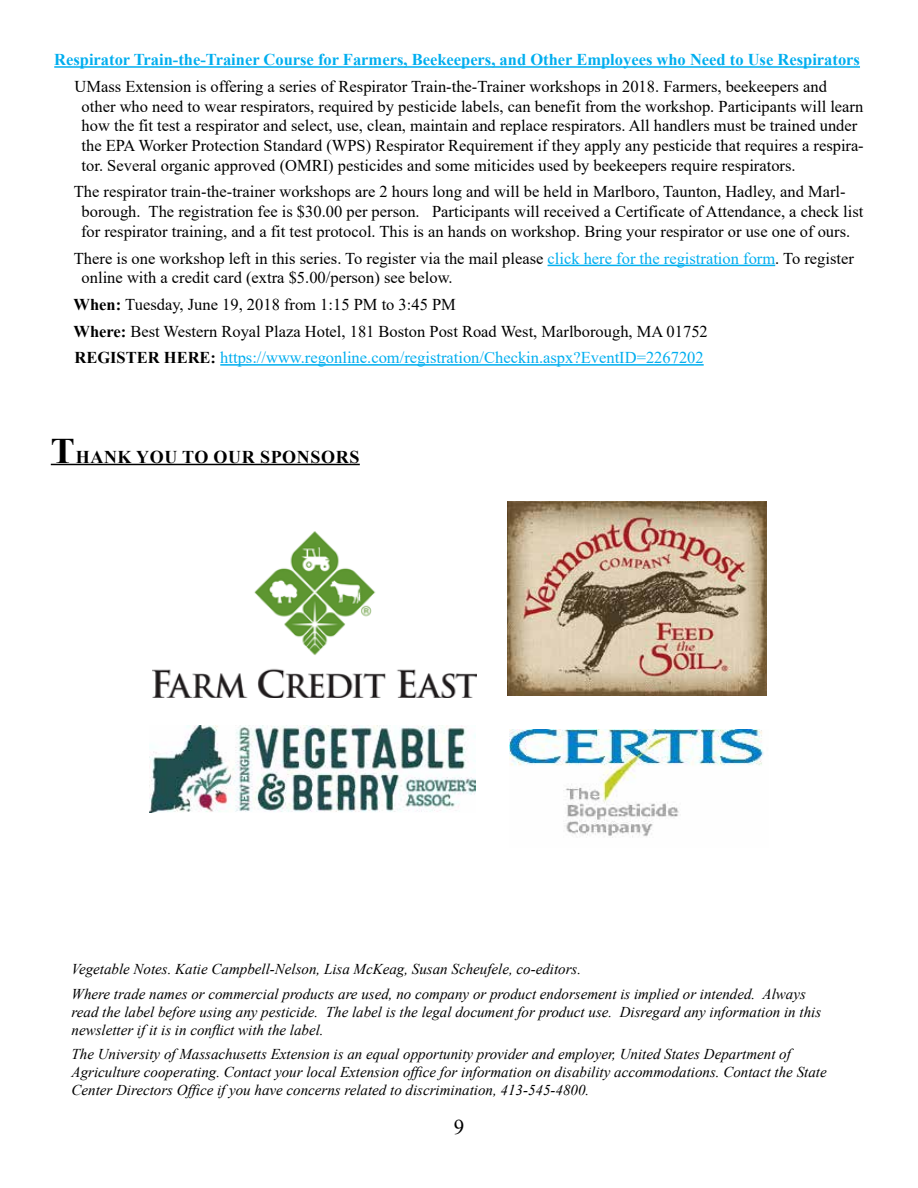
<style>
.page{position:relative;width:918px;height:1188px;background:#fff}
.page>*{position:absolute;margin:0;border:0;box-sizing:border-box;transform-origin:0 0}
.t1{font:21px "Times New Roman";color:#000}
.t2{font:700 18px "Times New Roman";letter-spacing:.035em;color:#000}
.t3{font:16.5px/19.8px "Times New Roman";color:#000}
.t4{font:700 16.5px "Times New Roman";color:#00aeef}
.t5{font:italic 15px/18px "Times New Roman";color:#000}
.s1{color:#00aeef}
.s2{font-weight:700}
.s3{font-size:36px}
</style>
<div class="page">
<hr style="left:54px;top:66px;width:806px;height:2px;background:#00aeef">
<hr style="left:548px;top:265px;width:227px;height:1px;background:#00aeef">
<hr style="left:220px;top:364px;width:484px;height:2px;background:#00aeef">
<hr style="left:51px;top:464px;width:309px;height:1px;background:#000">
<img style="left:507px;top:501px;width:260px;height:195px">
<img style="left:149px;top:726px;width:327px;height:87px">
<img style="left:510px;top:729px;width:254px;height:109px">
<img style="left:152px;top:532px;width:324px;height:165px">
<p class="t4" style="left:54px;top:48px;width:807px">Respirator Train-the-Trainer Course for Farmers, Beekeepers, and Other Employees who Need to Use Respirators</p>
<p class="t3" style="left:82px;top:76px;width:784px;text-indent:-7px">UMass Extension is offering a series of Respirator Train-the-Trainer workshops in 2018. Farmers, beekeepers and other who need to wear respirators, required by pesticide labels, can benefit from the workshop. Participants will learn how the fit test a respirator and select, use, clean, maintain and replace respirators. All handlers must be trained under the EPA Worker Protection Standard (WPS) Respirator Requirement if they apply any pesticide that requires a respira&shy;tor. Several organic approved (OMRI) pesticides and some miticides used by beekeepers require respirators.</p>
<p class="t3" style="left:81px;top:182px;width:784px;text-indent:-7px">The respirator train-the-trainer workshops are 2 hours long and will be held in Marlboro, Taunton, Hadley, and Marl&shy;borough. The registration fee is $30.00 per person. Participants will received a Certificate of Attendance, a check list for respirator training, and a fit test protocol. This is an hands on workshop. Bring your respirator or use one of ours.</p>
<p class="t3" style="left:82px;top:248px;width:774px;text-indent:-8px">There is one workshop left in this series. To register via the mail please <span class="s1">click here for the registration form</span>. To register online with a credit card (extra $5.00/person) see below.</p>
<p class="t3" style="left:74px;top:291px;width:636px;line-height:26.5px"><span class="s2">When:</span> Tuesday, June 19, 2018 from 1:15 PM to 3:45 PM<br><span class="s2">Where:</span> Best Western Royal Plaza Hotel, 181 Boston Post Road West, Marlborough, MA 01752<br><span class="s2">REGISTER HERE:</span> <span class="s1">https://www.regonline.com/registration/Checkin.aspx?EventID=2267202</span></p>
<p class="t2" style="left:51px;top:444px;width:310px"><span class="s3">T</span>HANK YOU TO OUR SPONSORS</p>
<p class="t5" style="left:72px;top:956px;width:736px;line-height:24.8px">Vegetable Notes. Katie Campbell-Nelson, Lisa McKeag, Susan Scheufele, co-editors.<br>Where trade names or commercial products are used, no company or product endorsement is implied or intended. Always</p>
<p class="t5" style="left:72px;top:1002px;width:751px">read the label before using any pesticide. The label is the legal document for product use. Disregard any information in this newsletter if it is in conflict with the label.</p>
<p class="t5" style="left:72px;top:1045px;width:757px">The University of Massachusetts Extension is an equal opportunity provider and employer, United States Department of<br>Agriculture cooperating. Contact your local Extension office for information on disability accommodations. Contact the State<br>Center Directors Office if you have concerns related to discrimination, 413-545-4800.</p>
<p class="t1" style="left:454px;top:1112px;width:12px">9</p>
</div>
